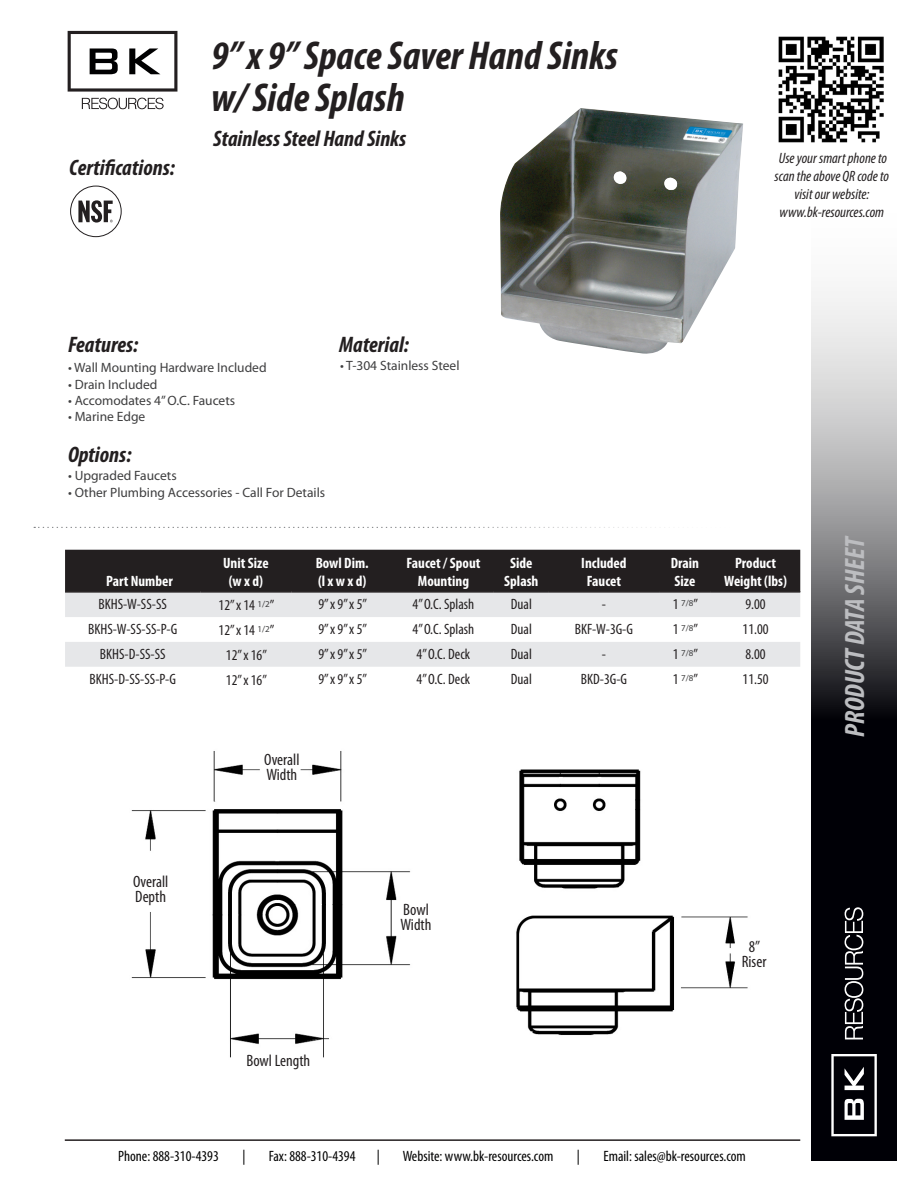
<style>
.page{position:relative;width:918px;height:1188px;background:#fff}
.page>*{position:absolute;margin:0;border:0;box-sizing:border-box;transform-origin:0 0}
.t1{font:italic 700 condensed 40.5px/42px "Myriad Pro";color:#231f20}
.t2{font:italic 700 condensed 28.05px "Myriad Pro";letter-spacing:-.005em;color:#bcbdc0}
.t3{font:italic 700 condensed 22.5px "Myriad Pro";color:#231f20}
.t4{font:condensed 16.5px/15px "Myriad Pro";color:#231f20}
.t5{font:condensed 15px "Myriad Pro";color:#231f20}
.t6{font:700 condensed 15px/18px "Myriad Pro";color:#fff;text-align:center}
.t7{font:condensed 15px "Myriad Pro";color:#000001}
.t8{font:italic condensed 15px/18px "Myriad Pro";color:#231f20;text-align:center}
.t9{font:13.5px "Myriad Pro";color:#3e3e3f}
.t10{font:9px "Myriad Pro";color:#3e3e3f}
.s1{font-stretch:condensed;font-size:15px;color:#231f20}
</style>
<div class="page">
<svg style="left:811px;top:291px;width:86px;height:870px;background:#505054"></svg>
<svg style="left:845px;top:907px;width:18px;height:132px"></svg>
<svg style="left:831px;top:1054px;width:46px;height:82px"></svg>
<img style="left:779px;top:37px;width:105px;height:105px">
<hr style="left:65px;top:1139px;width:735px;height:2px;background:#231f20">
<img style="left:131px;top:751px;width:280px;height:307px">
<img style="left:516px;top:915px;width:232px;height:120px">
<img style="left:519px;top:769px;width:122px;height:120px">
<img style="left:500px;top:108px;width:243px;height:246px">
<svg style="left:34px;top:526px;width:622px;height:2px"></svg>
<svg style="left:82px;top:98px;width:82px;height:11px"></svg>
<svg style="left:68px;top:31px;width:109px;height:61px"></svg>
<div style="left:70px;top:186px;width:52px;height:51px;border:1px solid #231f20;border-radius:50%"></div>
<svg style="left:78px;top:200px;width:35px;height:23px"></svg>
<div style="left:65px;top:550px;width:735px;height:41px;background:#231f20"></div>
<svg style="left:65px;top:593px;width:735px;height:74px;fill:#e6e7e9"></svg>
<hr style="left:65px;top:591px;width:135px;height:1px;background:#231f20">
<hr style="left:65px;top:592px;width:135px;height:1px;background:#231f20">
<hr style="left:200px;top:591px;width:91px;height:1px;background:#231f20">
<hr style="left:200px;top:592px;width:91px;height:1px;background:#231f20">
<hr style="left:291px;top:591px;width:102px;height:1px;background:#231f20">
<hr style="left:291px;top:592px;width:102px;height:1px;background:#231f20">
<hr style="left:393px;top:591px;width:101px;height:1px;background:#231f20">
<hr style="left:393px;top:592px;width:101px;height:1px;background:#231f20">
<hr style="left:494px;top:591px;width:55px;height:1px;background:#231f20">
<hr style="left:494px;top:592px;width:55px;height:1px;background:#231f20">
<hr style="left:549px;top:591px;width:110px;height:1px;background:#231f20">
<hr style="left:549px;top:592px;width:110px;height:1px;background:#231f20">
<hr style="left:659px;top:591px;width:52px;height:1px;background:#231f20">
<hr style="left:659px;top:592px;width:52px;height:1px;background:#231f20">
<hr style="left:711px;top:591px;width:89px;height:1px;background:#231f20">
<hr style="left:711px;top:592px;width:89px;height:1px;background:#231f20">
<h3 class="t3" style="left:69px;top:153px;width:107px">Certifications:</h3>
<h1 class="t1" style="left:211px;top:34px;width:408px">9” x 9” Space Saver Hand Sinks w/ Side Splash</h1>
<h3 class="t3" style="left:213px;top:125px;width:195px">Stainless Steel Hand Sinks</h3>
<h3 class="t3" style="left:68px;top:330px;width:72px">Features:</h3>
<h3 class="t3" style="left:339px;top:330px;width:71px">Material:</h3>
<p class="t9" style="left:68px;top:360px;width:200px">• Wall Mounting Hardware Included</p>
<p class="t9" style="left:68px;top:376px;width:91px">• Drain Included</p>
<p class="t9" style="left:68px;top:392px;width:169px">• Accomodates 4” O.C. Faucets</p>
<p class="t9" style="left:68px;top:408px;width:79px">• Marine Edge</p>
<h3 class="t3" style="left:68px;top:441px;width:65px">Options:</h3>
<p class="t9" style="left:68px;top:468px;width:110px">• Upgraded Faucets</p>
<p class="t9" style="left:68px;top:484px;width:259px">• Other Plumbing Accessories - Call For Details</p>
<p class="t9" style="left:340px;top:357px;width:121px">• T-304 Stainless Steel</p>
<p class="t8" style="left:775px;top:149px;width:116px">Use your smart phone to scan the above QR code to visit our website: www.bk-resources.com</p>
<p class="t6" style="left:106px;top:572px;width:68px">Part Number</p>
<p class="t6" style="left:223px;top:554px;width:47px">Unit Size (w x d)</p>
<p class="t6" style="left:316px;top:554px;width:55px;text-align:left">Bowl Dim. (l x w x d)</p>
<p class="t6" style="left:406px;top:554px;width:76px">Faucet / Spout<br>Mounting</p>
<p class="t6" style="left:504px;top:554px;width:36px">Side<br>Splash</p>
<p class="t6" style="left:581px;top:554px;width:47px">Included<br>Faucet</p>
<p class="t6" style="left:671px;top:554px;width:30px;text-align:left">Drain<br>Size</p>
<p class="t6" style="left:724px;top:554px;width:64px">Product<br>Weight (lbs)</p>
<p class="t5" style="left:99px;top:595px;width:70px">BKHS-W-SS-SS</p>
<p class="t5" style="left:219px;top:596px;width:57px">12” x 14 <sup>1/2</sup>”</p>
<p class="t5" style="left:318px;top:595px;width:50px">9” x 9” x 5”</p>
<p class="t5" style="left:413px;top:595px;width:63px">4” O.C. Splash</p>
<p class="t5" style="left:511px;top:595px;width:23px">Dual</p>
<p class="t5" style="left:602px;top:595px;width:6px">-</p>
<p class="t10" style="left:673px;top:598px;width:27px"><span class="s1">1</span> 7/8<span class="s1">”</span></p>
<p class="t5" style="left:745px;top:595px;width:22px">9.00</p>
<p class="t5" style="left:88px;top:620px;width:91px">BKHS-W-SS-SS-P-G</p>
<p class="t5" style="left:219px;top:621px;width:57px">12” x 14 <sup>1/2</sup>”</p>
<p class="t5" style="left:318px;top:620px;width:50px">9” x 9” x 5”</p>
<p class="t5" style="left:413px;top:620px;width:63px">4” O.C. Splash</p>
<p class="t5" style="left:511px;top:620px;width:23px">Dual</p>
<p class="t5" style="left:575px;top:620px;width:60px">BKF-W-3G-G</p>
<p class="t10" style="left:673px;top:623px;width:27px"><span class="s1">1</span> 7/8<span class="s1">”</span></p>
<p class="t5" style="left:743px;top:620px;width:28px">11.00</p>
<p class="t5" style="left:100px;top:645px;width:67px">BKHS-D-SS-SS</p>
<p class="t5" style="left:226px;top:646px;width:43px">12” x 16”</p>
<p class="t5" style="left:318px;top:645px;width:50px">9” x 9” x 5”</p>
<p class="t5" style="left:417px;top:645px;width:55px">4” O.C. Deck</p>
<p class="t5" style="left:511px;top:645px;width:23px">Dual</p>
<p class="t5" style="left:602px;top:645px;width:6px">-</p>
<p class="t10" style="left:673px;top:648px;width:27px"><span class="s1">1</span> 7/8<span class="s1">”</span></p>
<p class="t5" style="left:745px;top:645px;width:22px">8.00</p>
<p class="t5" style="left:89px;top:670px;width:88px">BKHS-D-SS-SS-P-G</p>
<p class="t5" style="left:226px;top:671px;width:43px">12” x 16”</p>
<p class="t5" style="left:318px;top:670px;width:50px">9” x 9” x 5”</p>
<p class="t5" style="left:417px;top:670px;width:55px">4” O.C. Deck</p>
<p class="t5" style="left:511px;top:670px;width:23px">Dual</p>
<p class="t5" style="left:581px;top:670px;width:48px">BKD-3G-G</p>
<p class="t10" style="left:673px;top:672px;width:27px"><span class="s1">1</span> 7/8<span class="s1">”</span></p>
<p class="t5" style="left:743px;top:670px;width:28px">11.50</p>
<p class="t4" style="left:133px;top:874px;width:37px">Overall<br>Depth</p>
<p class="t4" style="left:264px;top:752px;width:37px">Overall<br>Width</p>
<p class="t4" style="left:246px;top:1053px;width:65px">Bowl Length</p>
<p class="t4" style="left:401px;top:902px;width:32px">Bowl<br>Width</p>
<p class="t4" style="left:742px;top:939px;width:26px;text-align:center">8”<br>Riser</p>
<p class="t7" style="left:118px;top:1147px;width:102px">Phone: 888-310-4393</p>
<p class="t7" style="left:242px;top:1147px;width:5px">|</p>
<p class="t7" style="left:269px;top:1147px;width:88px">Fax: 888-310-4394</p>
<p class="t7" style="left:377px;top:1147px;width:5px">|</p>
<p class="t7" style="left:403px;top:1147px;width:152px">Website: www.bk-resources.com</p>
<p class="t7" style="left:577px;top:1147px;width:5px">|</p>
<p class="t7" style="left:604px;top:1147px;width:144px">Email: sales@bk-resources.com</p>
<h2 class="t2" style="left:837px;top:737px;width:203px;rotate:-90deg">PRODUCT DATA SHEET</h2>
</div>
